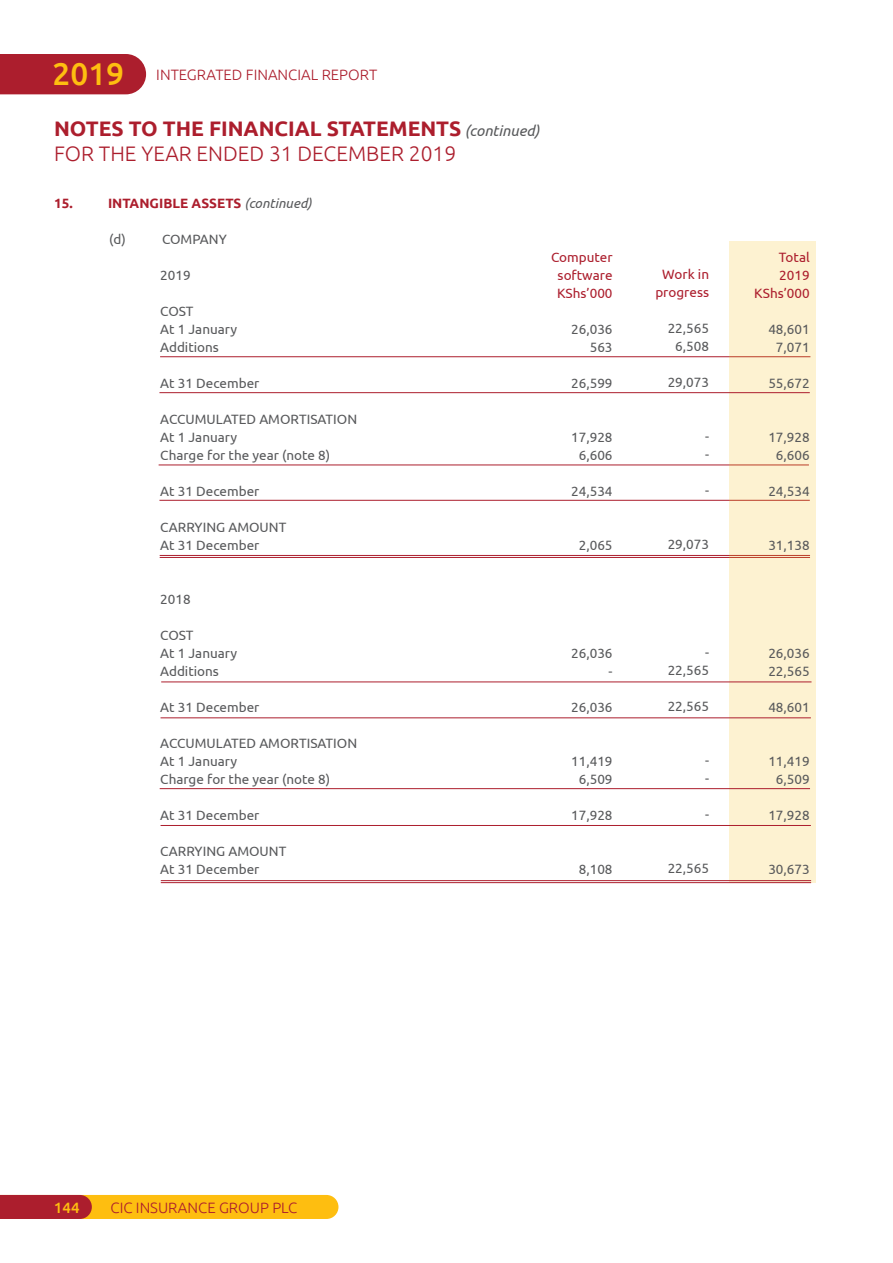
<style>
.page{position:relative;width:893px;height:1263px;background:#fff}
.page>*{position:absolute;margin:0;border:0;box-sizing:border-box;transform-origin:0 0}
.t1{font:500 31.5px "Ubuntu";color:#febe10}
.t2{font:700 21px/25.2px "Ubuntu";color:#ac1e2d}
.t3{font:300 15px "Ubuntu";color:#ac1e2d}
.t4{font:500 15px "Ubuntu";color:#febe10}
.t5{font:13.5px/18px "Ubuntu";color:#58595b}
.t6{font:13.5px/18px "Ubuntu";color:#ac1e2d;text-align:center}
.t7{font:700 13.5px "Ubuntu";color:#ac1e2d}
.s1{font-weight:400;font-style:italic;font-size:15px;color:#58595b}
.s2{font-weight:300}
.s3{font-weight:400;font-style:italic;color:#58595b}
</style>
<div class="page">
<svg style="left:0;top:1195px;width:338px;height:24px;background:#e89319"></svg>
<div style="left:0;top:54px;width:146px;height:40px;background:#ac1e2d"></div>
<hr style="left:160px;top:557px;width:650px;height:1px;background:#ac1e2d">
<hr style="left:160px;top:555px;width:650px;height:1px;background:#ac1e2d">
<hr style="left:160px;top:356px;width:650px;height:1px;background:#ac1e2d">
<hr style="left:159px;top:465px;width:650px;height:1px;background:#ac1e2d">
<hr style="left:159px;top:500px;width:651px;height:1px;background:#ac1e2d">
<div style="left:729px;top:241px;width:87px;height:642px;background:#fdf2d1"></div>
<hr style="left:159px;top:392px;width:651px;height:1px;background:#ac1e2d">
<hr style="left:161px;top:882px;width:650px;height:1px;background:#ac1e2d">
<hr style="left:161px;top:880px;width:650px;height:1px;background:#ac1e2d">
<hr style="left:161px;top:681px;width:650px;height:1px;background:#ac1e2d">
<hr style="left:160px;top:788px;width:650px;height:1px;background:#ac1e2d">
<hr style="left:161px;top:825px;width:650px;height:1px;background:#ac1e2d">
<hr style="left:161px;top:717px;width:650px;height:1px;background:#ac1e2d">
<h1 class="t1" style="left:52px;top:54px;width:73px">2019</h1>
<h2 class="t2" style="left:54px;top:115px;width:487px">NOTES TO THE FINANCIAL STATEMENTS <span class="s1">(continued)<br></span><span class="s2">FOR THE YEAR ENDED 31 DECEMBER 2019</span></h2>
<p class="t7" style="left:54px;top:195px;width:20px">15.</p>
<p class="t7" style="left:108px;top:195px;width:205px">INTANGIBLE ASSETS <span class="s3">(continued)</span></p>
<p class="t5" style="left:109px;top:230px;width:18px">(d)</p>
<p class="t5" style="left:162px;top:230px;width:66px">COMPANY</p>
<p class="t5" style="left:160px;top:266px;width:32px">2019</p>
<p class="t5" style="left:160px;top:302px;width:78px">COST<br>At 1 January<br>Additions</p>
<p class="t5" style="left:160px;top:374px;width:101px">At 31 December</p>
<p class="t5" style="left:160px;top:410px;width:198px">ACCUMULATED AMORTISATION<br>At 1 January<br>Charge for the year (note 8)</p>
<p class="t5" style="left:160px;top:482px;width:101px">At 31 December</p>
<p class="t5" style="left:160px;top:518px;width:128px">CARRYING AMOUNT<br>At 31 December</p>
<p class="t3" style="left:156px;top:66px;width:222px">INTEGRATED FINANCIAL REPORT</p>
<p class="t6" style="left:551px;top:248px;width:63px">Computer software<br>KShs’000</p>
<p class="t5" style="left:571px;top:320px;width:43px;text-align:right">26,036<br>563</p>
<p class="t5" style="left:571px;top:374px;width:43px">26,599</p>
<p class="t5" style="left:571px;top:428px;width:43px;text-align:center">17,928<br>6,606</p>
<p class="t5" style="left:571px;top:482px;width:43px">24,534</p>
<p class="t5" style="left:579px;top:536px;width:35px">2,065</p>
<p class="t5" style="left:160px;top:590px;width:32px">2018</p>
<p class="t5" style="left:160px;top:626px;width:78px">COST<br>At 1 January<br>Additions</p>
<p class="t5" style="left:160px;top:698px;width:101px">At 31 December</p>
<p class="t5" style="left:160px;top:734px;width:198px">ACCUMULATED AMORTISATION<br>At 1 January<br>Charge for the year (note 8)</p>
<p class="t5" style="left:160px;top:806px;width:101px">At 31 December</p>
<p class="t5" style="left:160px;top:842px;width:128px">CARRYING AMOUNT<br>At 31 December</p>
<p class="t5" style="left:571px;top:644px;width:43px;text-align:right">26,036 -</p>
<p class="t5" style="left:571px;top:698px;width:43px">26,036</p>
<p class="t5" style="left:571px;top:752px;width:43px;text-align:center">11,419<br>6,509</p>
<p class="t5" style="left:571px;top:806px;width:43px">17,928</p>
<p class="t5" style="left:579px;top:860px;width:35px">8,108</p>
<p class="t6" style="left:655px;top:265px;width:55px">Work in progress</p>
<p class="t5" style="left:668px;top:319px;width:43px;text-align:center">22,565<br>6,508</p>
<p class="t5" style="left:668px;top:373px;width:43px">29,073</p>
<p class="t5" style="left:705px;top:427px;width:6px">- -</p>
<p class="t5" style="left:705px;top:481px;width:6px">-</p>
<p class="t5" style="left:668px;top:535px;width:43px">29,073</p>
<p class="t5" style="left:668px;top:643px;width:43px;text-align:right">-<br>22,565</p>
<p class="t5" style="left:668px;top:697px;width:43px">22,565</p>
<p class="t5" style="left:705px;top:751px;width:6px">- -</p>
<p class="t5" style="left:705px;top:805px;width:6px">-</p>
<p class="t5" style="left:668px;top:859px;width:43px">22,565</p>
<p class="t6" style="left:754px;top:248px;width:57px;text-align:right">Total<br>2019<br>KShs’000</p>
<p class="t5" style="left:768px;top:320px;width:43px;text-align:center">48,601<br>7,071</p>
<p class="t5" style="left:768px;top:374px;width:43px">55,672</p>
<p class="t5" style="left:768px;top:428px;width:43px;text-align:center">17,928<br>6,606</p>
<p class="t5" style="left:768px;top:482px;width:43px">24,534</p>
<p class="t5" style="left:768px;top:536px;width:43px">31,138</p>
<p class="t5" style="left:768px;top:644px;width:43px">26,036<br>22,565</p>
<p class="t5" style="left:768px;top:698px;width:43px">48,601</p>
<p class="t5" style="left:768px;top:752px;width:43px;text-align:center">11,419<br>6,509</p>
<p class="t5" style="left:768px;top:806px;width:43px">17,928</p>
<p class="t5" style="left:768px;top:860px;width:43px">30,673</p>
<p class="t4" style="left:54px;top:1198px;width:27px">144</p>
<p class="t3" style="left:111px;top:1198px;width:188px">CIC INSURANCE GROUP PLC</p>
</div>
